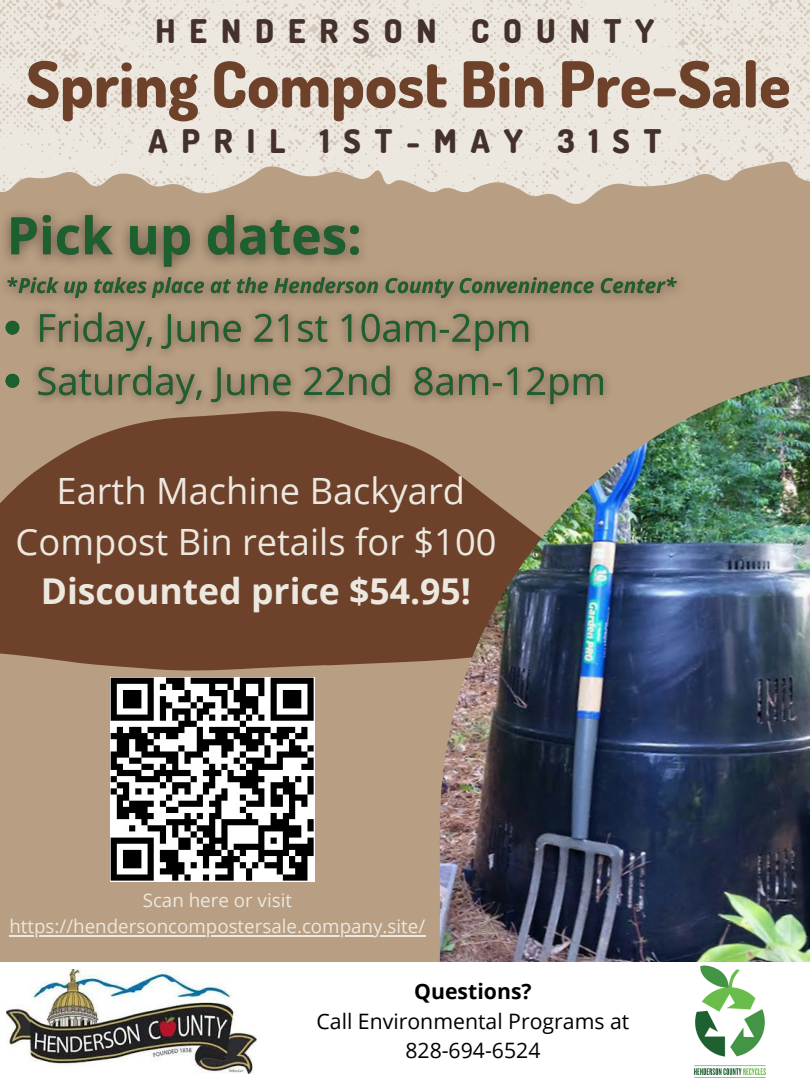
<style>
.page{position:relative;width:810px;height:1080px;background:#b89e82}
.page>*{position:absolute;margin:0;border:0;box-sizing:border-box;transform-origin:0 0}
.t1{font:800 63.5px "Dosis";color:#6d412a}
.t2{font:36.25px/50.6px "Open Sans";color:#ece8df;text-align:center}
.t3{font:700 35.62px "Open Sans";color:#ece8df}
.t4{font:800 32.5px "Dosis";letter-spacing:.43em;color:#44312b}
.t5{font:21.25px/29.5px "Open Sans";color:#000;text-align:center}
.t6{font:18.75px "Open Sans";color:#ece8df}
.s1{font-weight:700}
</style>
<div class="page">
<svg style="left:0;top:0;width:810px;height:198px;fill:#ece8df"></svg>
<svg style="left:0;top:419px;width:440px;height:264px;fill:#6d412a"></svg>
<img style="left:440px;top:375px;width:370px;height:588px">
<div style="left:0;top:963px;width:810px;height:117px;background:#fff"></div>
<img style="left:693px;top:965px;width:73px;height:113px">
<img style="left:7px;top:969px;width:249px;height:104px">
<img style="left:110px;top:677px;width:204px;height:205px">
<img style="left:4px;top:198px;width:674px;height:102px">
<img style="left:5px;top:300px;width:614px;height:119px">
<hr style="left:9px;top:935px;width:416px;height:2px;background:#ece8df">
<p class="t4" style="left:156px;top:10px;width:500px">HENDERSON COUNTY</p>
<p class="t1" style="left:26px;top:42px;width:766px">Spring Compost Bin Pre-Sale</p>
<h5 class="t4" style="left:149px;top:120px;width:514px">APRIL 1ST-MAY 31ST</h5>
<p class="t2" style="left:16px;top:464px;width:482px">Earth Machine Backyard<br>Compost Bin retails for $100</p>
<p class="t3" style="left:41px;top:566px;width:432px">Discounted price $54.95!</p>
<h2 class="t6" style="left:143px;top:887px;width:151px">Scan here or visit</h2>
<p class="t6" style="left:9px;top:913px;width:417px">https://hendersoncompostersale.company.site/</p>
<p class="t5" style="left:316px;top:976px;width:315px"><span class="s1">Questions?<br></span>Call Environmental Programs at<br>828-694-6524</p>
</div>
